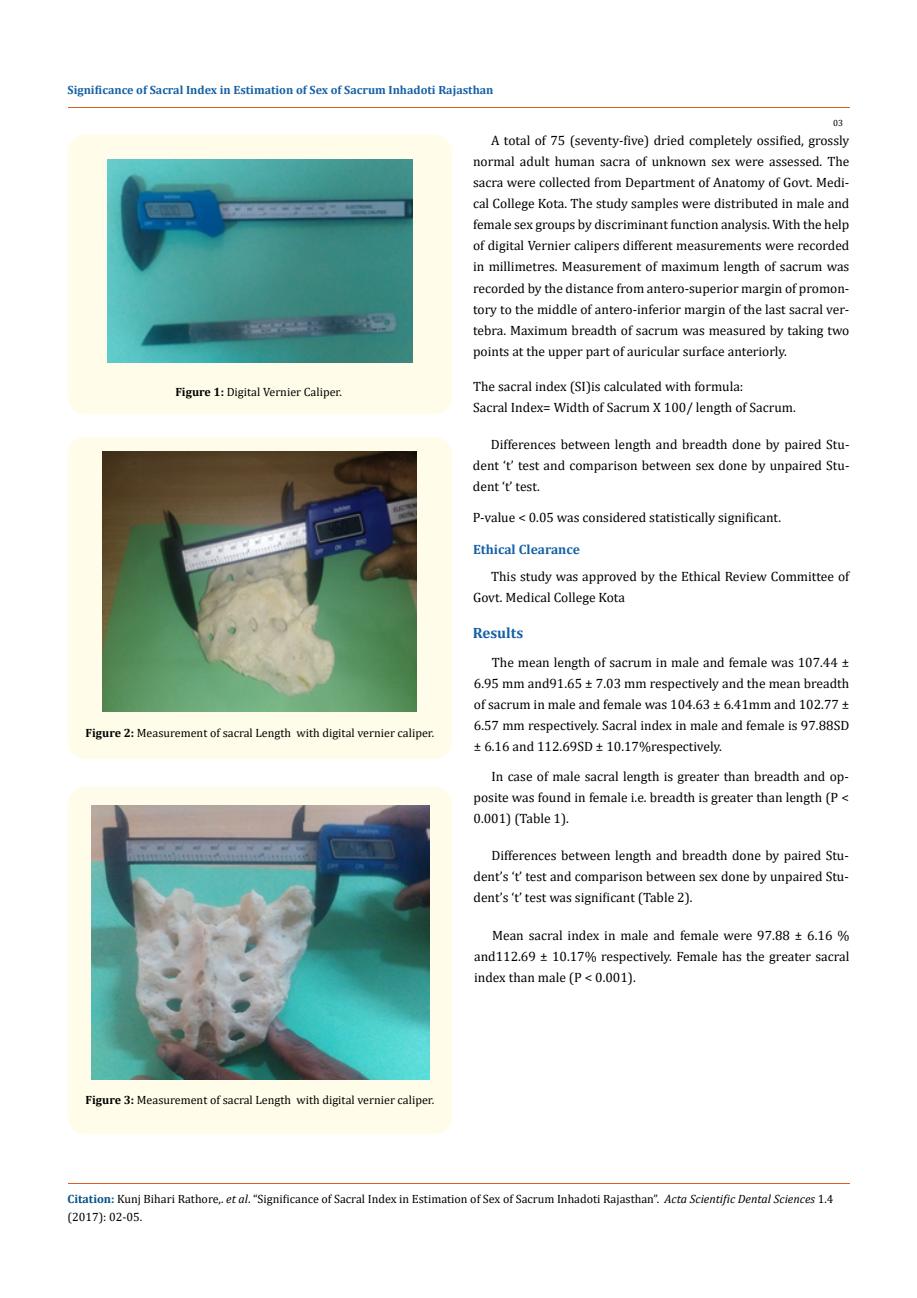
<style>
.page{position:relative;width:917px;height:1298px;background:#fff}
.page>*{position:absolute;margin:0;border:0;box-sizing:border-box;transform-origin:0 0}
.t1{font:700 15px "Cambria";color:#1560a6}
.t2{font:13.5px/21px "Cambria";color:#000;text-align:justify}
.t3{font:700 13.5px "Cambria";color:#1560a6}
.t4{font:12px/18px "Cambria";color:#000}
.t5{font:700 12px "Cambria";color:#1560a6}
.t6{font:9px "Cambria";color:#000}
.s1{font-weight:700}
.s2{font-weight:700;color:#035089}
.s3{font-style:italic}
</style>
<div class="page">
<div style="left:68px;top:135px;width:384px;height:279px;background:#fffde9;border-radius:18px"></div>
<img style="left:107px;top:159px;width:305px;height:204px">
<div style="left:68px;top:436px;width:384px;height:323px;background:#fffde9;border-radius:18px"></div>
<img style="left:103px;top:451px;width:314px;height:260px">
<div style="left:68px;top:786px;width:384px;height:348px;background:#fffde9;border-radius:18px"></div>
<img style="left:91px;top:805px;width:338px;height:274px">
<hr style="left:68px;top:108px;width:781px;height:1px;background:#e05d1a">
<hr style="left:68px;top:1183px;width:781px;height:1px;background:#e05d1a">
<p class="t5" style="left:68px;top:81px;width:427px">Significance of Sacral Index in Estimation of Sex of Sacrum Inhadoti Rajasthan</p>
<p class="t6" style="left:833px;top:118px;width:11px">03</p>
<p class="t4" style="left:175px;top:383px;width:168px"><span class="s1">Figure 1:</span> Digital Vernier Caliper.</p>
<p class="t4" style="left:85px;top:724px;width:350px"><span class="s1">Figure 2:</span> Measurement of sacral Length with digital vernier caliper.</p>
<p class="t2" style="left:473px;top:130px;width:378px;text-indent:18px">A total of 75 (seventy-five) dried completely ossified, grossly normal adult human sacra of unknown sex were assessed. The sacra were collected from Department of Anatomy of Govt. Medi&shy;cal College Kota. The study samples were distributed in male and female sex groups by discriminant function analysis. With the help of digital Vernier calipers different measurements were recorded in millimetres. Measurement of maximum length of sacrum was recorded by the distance from antero-superior margin of promon&shy;tory to the middle of antero-inferior margin of the last sacral ver&shy;tebra. Maximum breadth of sacrum was measured by taking two points at the upper part of auricular surface anteriorly.</p>
<p class="t2" style="left:473px;top:376px;width:324px">The sacral index (SI)is calculated with formula:<br>Sacral Index= Width of Sacrum X 100/ length of Sacrum.</p>
<p class="t2" style="left:473px;top:434px;width:378px;text-indent:18px">Differences between length and breadth done by paired Stu&shy;dent ‘t’ test and comparison between sex done by unpaired Stu&shy;dent ‘t’ test.</p>
<p class="t2" style="left:473px;top:507px;width:310px">P-value &lt; 0.05 was considered statistically significant.</p>
<p class="t3" style="left:473px;top:540px;width:108px">Ethical Clearance</p>
<p class="t2" style="left:473px;top:565px;width:378px;text-indent:18px">This study was approved by the Ethical Review Committee of<br>Govt. Medical College Kota</p>
<p class="t1" style="left:472px;top:622px;width:52px">Results</p>
<p class="t2" style="left:474px;top:652px;width:377px;text-indent:18px">The mean length of sacrum in male and female was 107.44 ± 6.95 mm and91.65 ± 7.03 mm respectively and the mean breadth of sacrum in male and female was 104.63 ± 6.41mm and 102.77 ± 6.57 mm respectively. Sacral index in male and female is 97.88SD ± 6.16 and 112.69SD ± 10.17%respectively.</p>
<p class="t2" style="left:473px;top:765px;width:377px;text-indent:18px">In case of male sacral length is greater than breadth and op&shy;posite was found in female i.e. breadth is greater than length (P &lt; 0.001) (Table 1).</p>
<p class="t2" style="left:473px;top:844px;width:377px;text-indent:18px">Differences between length and breadth done by paired Stu&shy;dent’s ‘t’ test and comparison between sex done by unpaired Stu&shy;dent’s ‘t’ test was significant (Table 2).</p>
<p class="t2" style="left:474px;top:925px;width:377px;text-indent:18px">Mean sacral index in male and female were 97.88 ± 6.16 % and112.69 ± 10.17% respectively. Female has the greater sacral index than male (P &lt; 0.001).</p>
<p class="t4" style="left:85px;top:1090px;width:350px"><span class="s1">Figure 3:</span> Measurement of sacral Length with digital vernier caliper.</p>
<p class="t4" style="left:68px;top:1190px;width:767px"><span class="s2">Citation:</span> Kunj Bihari Rathore,. <span class="s3">et al</span>. “Significance of Sacral Index in Estimation of Sex of Sacrum Inhadoti Rajasthan”. <span class="s3">Acta Scientific Dental Sciences</span> 1.4 (2017): 02-05.</p>
</div>
